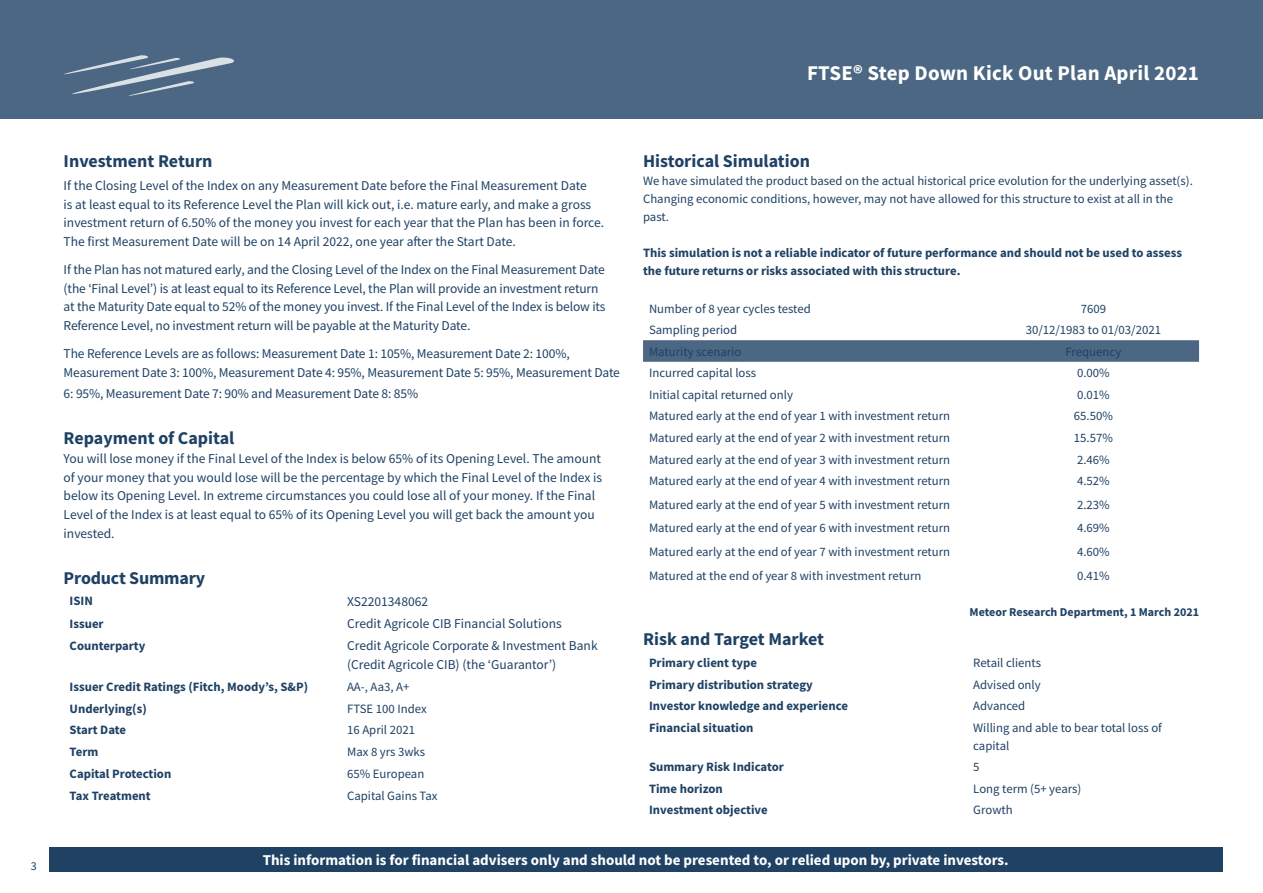
<style>
.page{position:relative;width:1263px;height:893px;background:#fff}
.page>*{position:absolute;margin:0;border:0;box-sizing:border-box;transform-origin:0 0}
.Plan_header{font:700 21px "Source Sans Pro";letter-spacing:.01em;color:#fff}
.Sub_heading{font:700 18px "Source Sans Pro";color:#1e4164}
.Body_copy{font:700 18px "Source Sans Pro";color:#1e4164}
.body_copy_-_factshee{font:700 18px "Source Sans Pro";color:#1e4164}
.Body_copy_bold{font:700 15px "Source Sans Pro";color:#fff}
.Body_Text{font:13.5px/18.8px "Source Sans Pro";letter-spacing:-.01em;color:#1e4164}
.body_copy_-_factshee-2{font:13.5px/18.8px "Source Sans Pro";color:#1e4164}
.Body_copy-2{font:12.75px/18px "Source Sans Pro";color:#1e4164}
.Body_copy-3{font:700 12.75px/18px "Source Sans Pro";color:#1e4164}
.Body_copy-4{font:700 12.75px "Source Sans Pro";letter-spacing:-.02em;color:#1e4164}
.t1{font:700 12px "Source Sans Pro";color:#1e4164}
.t2{font:12px "Source Sans Pro";color:#1e4164}
</style>
<div class="page">
<div style="left:0;top:0;width:1263px;height:118px;background:#4b6783"></div>
<div style="left:49px;top:847px;width:1173px;height:25px;background:#1e4164"></div>
<svg style="left:643px;top:340px;width:556px;height:22px;background:#4e6985"></svg>
<svg style="left:64px;top:55px;width:170px;height:41px"></svg>
<p class="Plan_header" style="left:807px;top:58px;width:393px">FTSE® Step Down Kick Out Plan April 2021</p>
<p class="t2" style="left:31px;top:858px;width:7px">3</p>
<p class="Sub_heading" style="left:64px;top:148px;width:150px">Investment Return</p>
<p class="Body_Text" style="left:64px;top:176px;width:542px">If the Closing Level of the Index on any Measurement Date before the Final Measurement Date<br>is at least equal to its Reference Level the Plan will kick out, i.e. mature early, and make a gross investment return of 6.50% of the money you invest for each year that the Plan has been in force.<br>The first Measurement Date will be on 14 April 2022, one year after the Start Date.</p>
<p class="Body_Text" style="left:64px;top:260px;width:543px">If the Plan has not matured early, and the Closing Level of the Index on the Final Measurement Date (the ‘Final Level’) is at least equal to its Reference Level, the Plan will provide an investment return at the Maturity Date equal to 52% of the money you invest. If the Final Level of the Index is below its Reference Level, no investment return will be payable at the Maturity Date.</p>
<p class="Body_Text" style="left:64px;top:344px;width:558px">The Reference Levels are as follows: Measurement Date 1: 105%, Measurement Date 2: 100%,<br>Measurement Date 3: 100%, Measurement Date 4: 95%, Measurement Date 5: 95%, Measurement Date</p>
<p class="Body_Text" style="left:64px;top:384px;width:356px">6: 95%, Measurement Date 7: 90% and Measurement Date 8: 85%</p>
<p class="body_copy_-_factshee" style="left:64px;top:426px;width:172px">Repayment of Capital</p>
<p class="body_copy_-_factshee-2" style="left:64px;top:449px;width:540px">You will lose money if the Final Level of the Index is below 65% of its Opening Level. The amount of your money that you would lose will be the percentage by which the Final Level of the Index is below its Opening Level. In extreme circumstances you could lose all of your money. If the Final Level of the Index is at least equal to 65% of its Opening Level you will get back the amount you invested.</p>
<p class="Sub_heading" style="left:64px;top:566px;width:143px">Product Summary</p>
<p class="Body_copy-3" style="left:70px;top:592px;width:25px">ISIN</p>
<p class="Body_Text" style="left:347px;top:592px;width:83px">XS2201348062</p>
<p class="Body_copy-3" style="left:70px;top:614px;width:36px">Issuer</p>
<p class="Body_Text" style="left:347px;top:614px;width:216px">Credit Agricole CIB Financial Solutions</p>
<p class="Body_copy-3" style="left:70px;top:636px;width:77px">Counterparty</p>
<p class="Body_Text" style="left:347px;top:636px;width:252px">Credit Agricole Corporate &amp; Investment Bank (Credit Agricole CIB) (the ‘Guarantor’)</p>
<p class="Body_copy-3" style="left:70px;top:677px;width:240px">Issuer Credit Ratings (Fitch, Moody’s, S&amp;P)</p>
<p class="Body_copy-2" style="left:347px;top:677px;width:64px">AA-, Aa3, A+</p>
<p class="Body_copy-3" style="left:70px;top:699px;width:79px">Underlying(s)</p>
<p class="Body_copy-2" style="left:347px;top:699px;width:81px">FTSE 100 Index</p>
<p class="Body_copy-4" style="left:70px;top:721px;width:58px">Start Date</p>
<p class="Body_copy-2" style="left:347px;top:721px;width:69px">16 April 2021</p>
<p class="Body_copy-3" style="left:70px;top:743px;width:30px">Term</p>
<p class="Body_copy-2" style="left:347px;top:743px;width:80px">Max 8 yrs 3wks</p>
<p class="Body_copy-3" style="left:70px;top:765px;width:103px">Capital Protection</p>
<p class="Body_copy-2" style="left:347px;top:765px;width:79px">65% European</p>
<p class="Body_copy-3" style="left:70px;top:787px;width:83px">Tax Treatment</p>
<p class="Body_copy-2" style="left:347px;top:787px;width:92px">Capital Gains Tax</p>
<p class="Sub_heading" style="left:643px;top:148px;width:168px">Historical Simulation</p>
<p class="Body_copy-2" style="left:643px;top:171px;width:551px">We have simulated the product based on the actual historical price evolution for the underlying asset(s).<br>Changing economic conditions, however, may not have allowed for this structure to exist at all in the past.</p>
<p class="Body_copy-3" style="left:643px;top:243px;width:541px">This simulation is not a reliable indicator of future performance and should not be used to assess the future returns or risks associated with this structure.</p>
<p class="Body_copy-2" style="left:649px;top:299px;width:163px">Number of 8 year cycles tested</p>
<p class="Body_copy-2" style="left:1081px;top:299px;width:27px">7609</p>
<p class="Body_copy-2" style="left:649px;top:321px;width:90px">Sampling period</p>
<p class="Body_copy-2" style="left:1026px;top:321px;width:137px">30/12/1983 to 01/03/2021</p>
<p class="Body_copy-2" style="left:649px;top:342px;width:94px">Maturity scenario</p>
<p class="Body_copy-2" style="left:1065px;top:342px;width:57px">Frequency</p>
<p class="Body_copy-2" style="left:649px;top:364px;width:109px">Incurred capital loss</p>
<p class="Body_copy-2" style="left:1077px;top:364px;width:34px">0.00%</p>
<p class="Body_copy-2" style="left:649px;top:386px;width:145px">Initial capital returned only</p>
<p class="Body_copy-2" style="left:1077px;top:386px;width:34px">0.01%</p>
<p class="Body_copy-2" style="left:649px;top:407px;width:303px">Matured early at the end of year 1 with investment return</p>
<p class="Body_copy-2" style="left:1074px;top:407px;width:41px">65.50%</p>
<p class="Body_copy-2" style="left:649px;top:429px;width:303px">Matured early at the end of year 2 with investment return</p>
<p class="Body_copy-2" style="left:1074px;top:429px;width:41px">15.57%</p>
<p class="Body_copy-2" style="left:649px;top:450px;width:303px">Matured early at the end of year 3 with investment return</p>
<p class="Body_copy-2" style="left:1077px;top:450px;width:34px">2.46%</p>
<p class="Body_copy-2" style="left:649px;top:472px;width:303px">Matured early at the end of year 4 with investment return</p>
<p class="Body_copy-2" style="left:1077px;top:472px;width:34px">4.52%</p>
<p class="Body_copy-2" style="left:649px;top:495px;width:303px">Matured early at the end of year 5 with investment return</p>
<p class="Body_copy-2" style="left:1077px;top:495px;width:34px">2.23%</p>
<p class="Body_copy-2" style="left:649px;top:519px;width:303px">Matured early at the end of year 6 with investment return</p>
<p class="Body_copy-2" style="left:1077px;top:519px;width:34px">4.69%</p>
<p class="Body_copy-2" style="left:649px;top:542px;width:303px">Matured early at the end of year 7 with investment return</p>
<p class="Body_copy-2" style="left:1077px;top:542px;width:34px">4.60%</p>
<p class="Body_copy-2" style="left:649px;top:566px;width:274px">Matured at the end of year 8 with investment return</p>
<p class="Body_copy-2" style="left:1077px;top:566px;width:34px">0.41%</p>
<p class="t1" style="left:969px;top:604px;width:231px">Meteor Research Department, 1 March 2021</p>
<p class="Body_copy" style="left:643px;top:627px;width:183px">Risk and Target Market</p>
<p class="Body_copy-3" style="left:649px;top:653px;width:110px">Primary client type</p>
<p class="Body_copy-2" style="left:973px;top:654px;width:69px">Retail clients</p>
<p class="Body_copy-3" style="left:649px;top:675px;width:165px">Primary distribution strategy</p>
<p class="Body_copy-2" style="left:973px;top:675px;width:69px">Advised only</p>
<p class="Body_copy-3" style="left:649px;top:697px;width:200px">Investor knowledge and experience</p>
<p class="Body_copy-2" style="left:973px;top:697px;width:54px">Advanced</p>
<p class="Body_copy-3" style="left:649px;top:718px;width:106px">Financial situation</p>
<p class="Body_copy-2" style="left:973px;top:718px;width:190px">Willing and able to bear total loss of capital</p>
<p class="Body_copy-3" style="left:649px;top:758px;width:136px">Summary Risk Indicator</p>
<p class="Body_copy-2" style="left:973px;top:758px;width:8px">5</p>
<p class="Body_copy-3" style="left:649px;top:779px;width:75px">Time horizon</p>
<p class="Body_copy-2" style="left:973px;top:779px;width:110px">Long term (5+ years)</p>
<p class="Body_copy-3" style="left:649px;top:801px;width:120px">Investment objective</p>
<p class="Body_copy-2" style="left:973px;top:801px;width:41px">Growth</p>
<p class="Body_copy_bold" style="left:263px;top:850px;width:747px">This information is for financial advisers only and should not be presented to, or relied upon by, private investors.</p>
</div>
